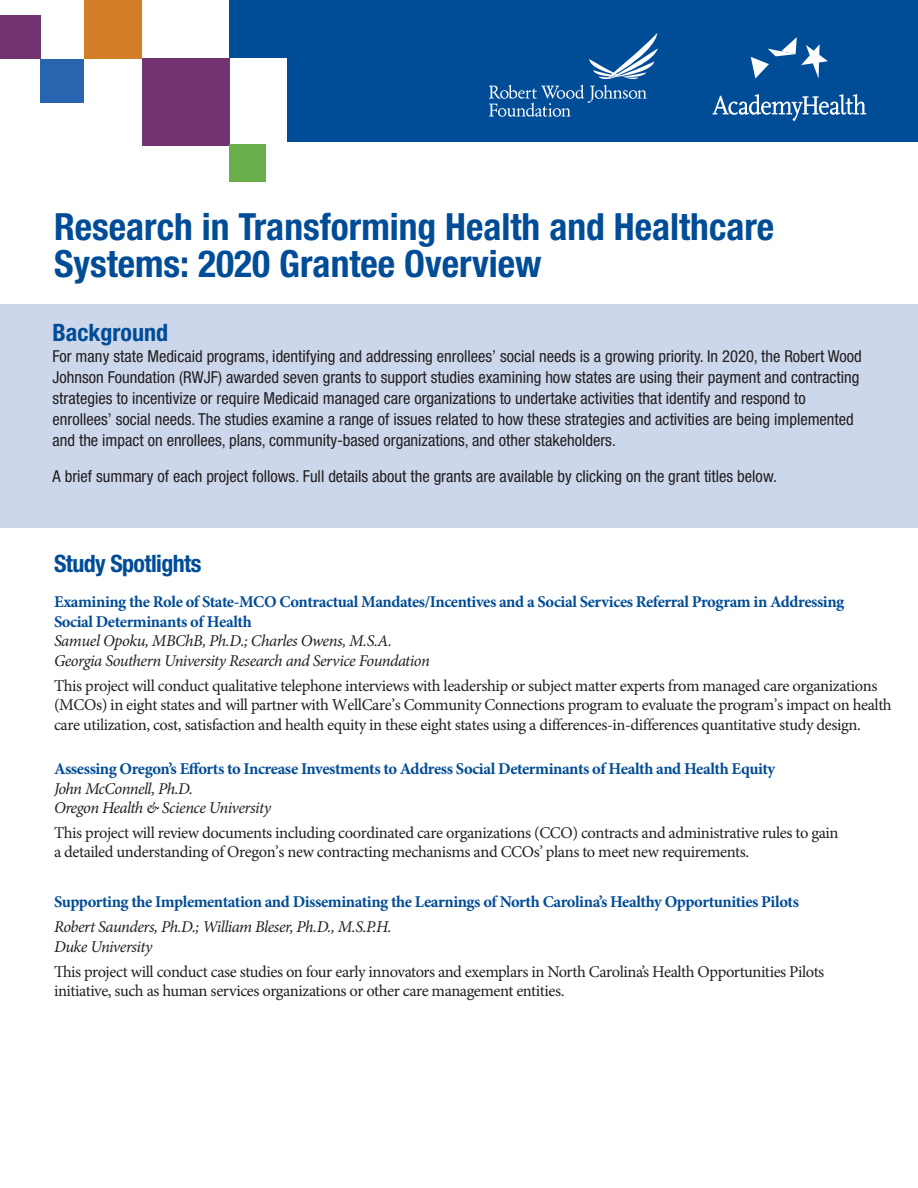
<style>
.page{position:relative;width:918px;height:1188px;background:#fff}
.page>*{position:absolute;margin:0;border:0;box-sizing:border-box;transform-origin:0 0}
.t1{font:700 condensed 37.5px/37.5px "Helvetica Neue LT Std";color:#004c97}
.Paragraph_Style1{font:700 condensed 24px "Helvetica Neue LT Std";letter-spacing:-.025em;color:#004c97}
.Paragraph_Style1-2{font:700 condensed 24px "Helvetica Neue LT Std";color:#004c97}
.Paragraph_Style1-3{font:condensed 16.5px/21px "Helvetica Neue LT Std";color:#231f20}
.Paragraph_Style1-4{font:16.5px/19.5px "Minion Pro";letter-spacing:-.025em;color:#231f20}
.Paragraph_Style1-5{font:700 16.5px/19.5px "Minion Pro";letter-spacing:-.025em;color:#004c97}
.Main_Body_text{font:16.5px/19.5px "Minion Pro";letter-spacing:-.025em;color:#231f20}
.Paragraph_Style1-6{font:italic 16.5px/19.5px "Minion Pro";letter-spacing:-.03em;color:#231f20}
.s1{font-weight:400;font-style:italic;color:#231f20}
</style>
<div class="page">
<div style="left:0;top:304px;width:918px;height:224px;background:#ccd7eb"></div>
<div style="left:142px;top:59px;width:87px;height:87px;background:#713471"></div>
<div style="left:41px;top:59px;width:43px;height:43px;background:#2864b0"></div>
<div style="left:0;top:15px;width:41px;height:44px;background:#713471"></div>
<div style="left:84px;top:0;width:58px;height:59px;background:#d47d27"></div>
<div style="left:229px;top:144px;width:36px;height:37px;background:#6aad4b"></div>
<div style="left:229px;top:0;width:60px;height:57px;background:#004c97"></div>
<div style="left:288px;top:0;width:630px;height:141px;background:#004c97"></div>
<svg style="left:751px;top:37px;width:77px;height:42px"></svg>
<svg style="left:713px;top:94px;width:153px;height:27px"></svg>
<svg style="left:489px;top:33px;width:169px;height:84px"></svg>
<p class="t1" style="left:54px;top:207px;width:722px">Research in Transforming Health and Healthcare<br>Systems: 2020 Grantee Overview</p>
<p class="Paragraph_Style1-2" style="left:52px;top:318px;width:117px">Background</p>
<p class="Paragraph_Style1-3" style="left:52px;top:346px;width:811px">For many state Medicaid programs, identifying and addressing enrollees’ social needs is a growing priority. In 2020, the Robert Wood Johnson Foundation (RWJF) awarded seven grants to support studies examining how states are using their payment and contracting strategies to incentivize or require Medicaid managed care organizations to undertake activities that identify and respond to enrollees’ social needs. The studies examine a range of issues related to how these strategies and activities are being implemented and the impact on enrollees, plans, community-based organizations, and other stakeholders.</p>
<p class="Paragraph_Style1-3" style="left:52px;top:466px;width:726px">A brief summary of each project follows. Full details about the grants are available by clicking on the grant titles below.</p>
<p class="Paragraph_Style1" style="left:54px;top:549px;width:149px">Study Spotlights</p>
<p class="Paragraph_Style1-5" style="left:54px;top:592px;width:792px">Examining the Role of State-MCO Contractual Mandates/Incentives and a Social Services Referral Program in Addressing Social Determinants of Health<br><span class="s1">Samuel Opoku, MBChB, Ph.D.; Charles Owens, M.S.A.<br>Georgia Southern University Research and Service Foundation</span></p>
<p class="Paragraph_Style1-4" style="left:54px;top:676px;width:839px">This project will conduct qualitative telephone interviews with leadership or subject matter experts from managed care organizations (MCOs) in eight states and will partner with WellCare’s Community Connections program to evaluate the program’s impact on health care utilization, cost, satisfaction and health equity in these eight states using a differences-in-differences quantitative study design.</p>
<p class="Paragraph_Style1-5" style="left:54px;top:759px;width:723px">Assessing Oregon’s Efforts to Increase Investments to Address Social Determinants of Health and Health Equity</p>
<p class="Paragraph_Style1-6" style="left:54px;top:779px;width:218px">John McConnell, Ph.D.<br>Oregon Health &amp; Science University</p>
<p class="Paragraph_Style1-4" style="left:54px;top:823px;width:786px">This project will review documents including coordinated care organizations (CCO) contracts and administrative rules to gain a detailed understanding of Oregon’s new contracting mechanisms and CCOs’ plans to meet new requirements.</p>
<p class="Paragraph_Style1-5" style="left:54px;top:892px;width:747px">Supporting the Implementation and Disseminating the Learnings of North Carolina’s Healthy Opportunities Pilots</p>
<p class="Paragraph_Style1-6" style="left:54px;top:917px;width:339px">Robert Saunders, Ph.D.; William Bleser, Ph.D., M.S.P.H.<br>Duke University</p>
<p class="Main_Body_text" style="left:54px;top:962px;width:772px">This project will conduct case studies on four early innovators and exemplars in North Carolina’s Health Opportunities Pilots initiative, such as human services organizations or other care management entities.</p>
</div>
